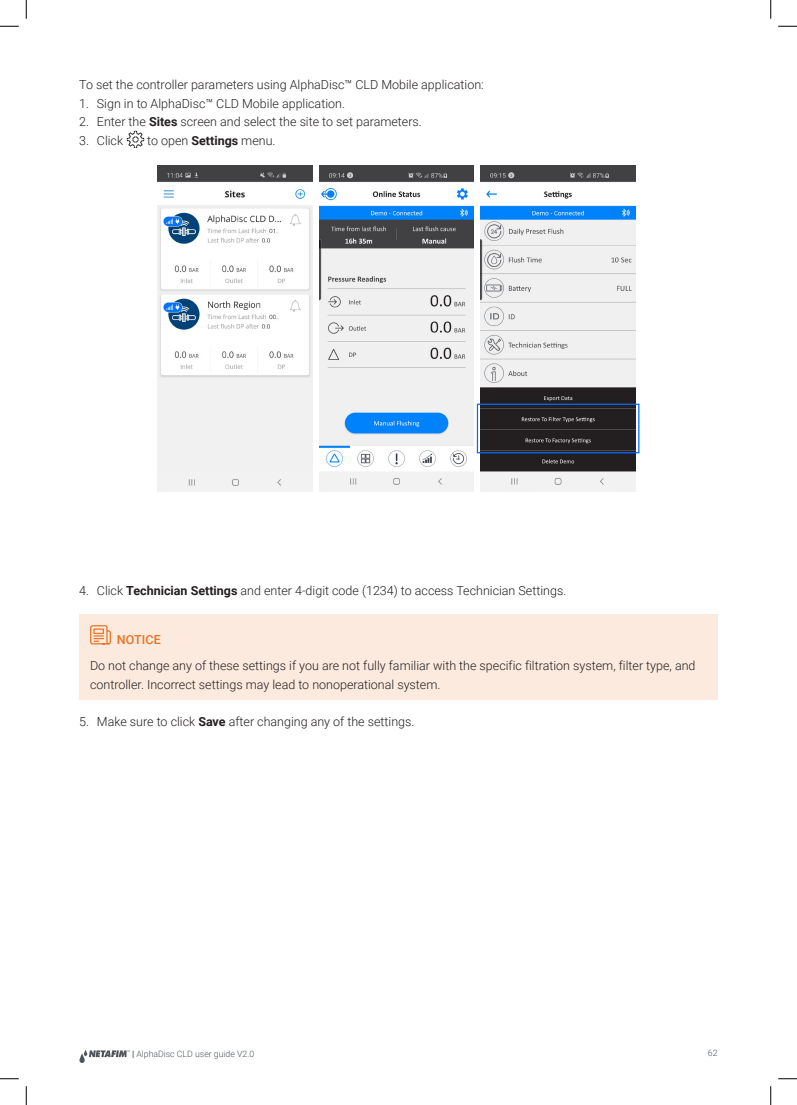
<style>
.page{position:relative;width:797px;height:1105px;background:#fff}
.page>*{position:absolute;margin:0;border:0;box-sizing:border-box;transform-origin:0 0}
.regular_indented_for{font:300 12.5px "Roboto";color:#231f20}
.regular{font:300 12.5px/18.8px "Roboto";color:#231f20}
.headline_regualr{font:500 12.5px "Roboto";letter-spacing:.015em;color:#eb7324}
.t1{font:300 8.75px "Roboto";color:#50555a}
.s1{font-weight:700}
.s2{font-weight:900}
</style>
<div class="page">
<svg style="left:79px;top:1050px;width:51px;height:13px"></svg>
<img style="left:127px;top:130px;width:17px;height:18px">
<div style="left:79px;top:614px;width:638px;height:86px;background:#fceade"></div>
<svg style="left:90px;top:625px;width:21px;height:20px"></svg>
<img style="left:158px;top:165px;width:154px;height:326px">
<img style="left:319px;top:165px;width:155px;height:326px">
<img style="left:481px;top:165px;width:154px;height:326px">
<div style="left:477px;top:404px;width:162px;height:49px;border:1px solid #006bff"></div>
<svg style="left:0;top:25px;width:19px;height:2px"></svg>
<svg style="left:778px;top:25px;width:19px;height:2px"></svg>
<svg style="left:0;top:1078px;width:19px;height:1px"></svg>
<svg style="left:778px;top:1078px;width:19px;height:1px"></svg>
<svg style="left:25px;top:0;width:2px;height:19px"></svg>
<svg style="left:25px;top:1086px;width:2px;height:19px"></svg>
<svg style="left:770px;top:0;width:1px;height:19px"></svg>
<svg style="left:770px;top:1086px;width:1px;height:19px"></svg>
<p class="regular_indented_for" style="left:79px;top:76px;width:406px">To set the controller parameters using AlphaDisc™ CLD Mobile application:</p>
<p class="regular_indented_for" style="left:79px;top:94px;width:267px">1. Sign in to AlphaDisc™ CLD Mobile application.</p>
<p class="regular_indented_for" style="left:79px;top:113px;width:344px">2. Enter the <span class="s1">Sites</span> screen and select the site to set parameters.</p>
<p class="regular_indented_for" style="left:79px;top:132px;width:45px">3. Click</p>
<p class="regular_indented_for" style="left:147px;top:132px;width:130px">to open <span class="s1">Settings</span> menu.</p>
<p class="regular_indented_for" style="left:79px;top:582px;width:488px">4. Click <span class="s1">Technician Settings</span> and enter 4-digit code (1234) to access Technician Settings.</p>
<p class="headline_regualr" style="left:117px;top:631px;width:46px">NOTICE</p>
<p class="regular" style="left:90px;top:656px;width:607px">Do not change any of these settings if you are not fully familiar with the specific filtration system, filter type, and controller. Incorrect settings may lead to nonoperational system.</p>
<p class="regular_indented_for" style="left:79px;top:713px;width:337px">5. Make sure to click <span class="s1">Save</span> after changing any of the settings.</p>
<p class="t1" style="left:132px;top:1047px;width:124px"><span class="s2">|</span> AlphaDisc CLD user guide V2.0</p>
<p class="t1" style="left:707px;top:1047px;width:11px">62</p>
</div>
